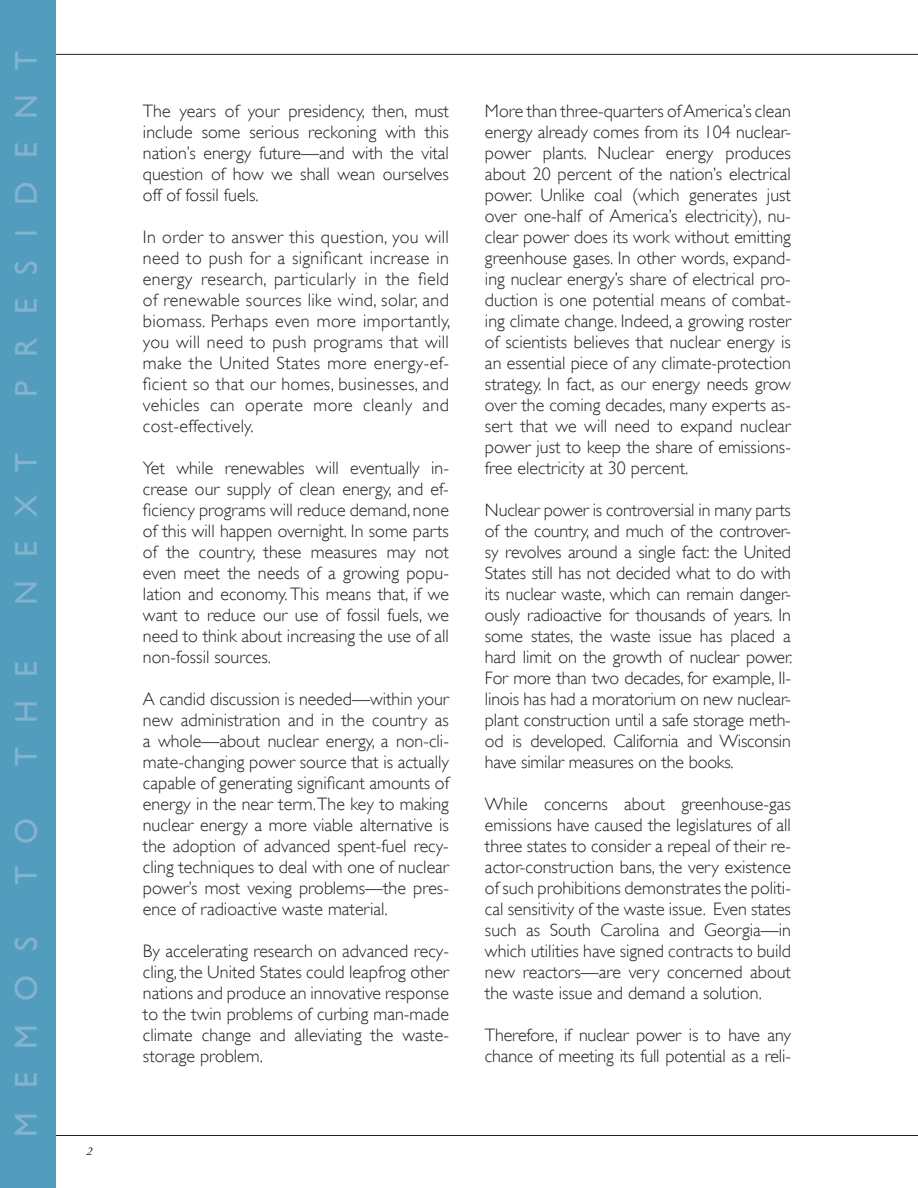
<style>
.page{position:relative;width:918px;height:1188px;background:#fff}
.page>*{position:absolute;margin:0;border:0;box-sizing:border-box;transform-origin:0 0}
.t1{font:31.5px "Gill Sans";letter-spacing:.75em;color:#83b3cf}
.t2{font:300 18px/21px "Gill Sans";color:#231f20;text-align:justify}
.t3{font:italic 12px "Adobe Garamond";color:#231f20}
</style>
<div class="page">
<hr style="left:0;top:1135px;width:918px;height:1px;background:#231f20">
<hr style="left:0;top:54px;width:918px;height:1px;background:#231f20">
<div style="left:0;top:1px;width:55px;height:1187px;background:#529cbe"></div>
<h1 class="t1" style="left:8px;top:397px;width:344px;rotate:-90deg">president</h1>
<h1 class="t1" style="left:8px;top:605px;width:146px;rotate:-90deg">next</h1>
<h1 class="t1" style="left:8px;top:766px;width:103px;rotate:-90deg">the</h1>
<h1 class="t1" style="left:8px;top:885px;width:68px;rotate:-90deg">t o</h1>
<h1 class="t1" style="left:8px;top:1137px;width:199px;rotate:-90deg">Memos</h1>
<p class="t3" style="left:86px;top:1145px;width:7px">2</p>
<p class="t2" style="left:143px;top:101px;width:308px">The years of your presidency, then, must include some serious reckoning with this nation’s energy future—and with the vital question of how we shall wean ourselves off of fossil fuels.</p>
<p class="t2" style="left:143px;top:227px;width:309px">In order to answer this question, you will need to push for a significant increase in energy research, particularly in the field of renewable sources like wind, solar, and biomass. Perhaps even more importantly, you will need to push programs that will make the United States more energy-ef&shy;ficient so that our homes, businesses, and vehicles can operate more cleanly and cost-effectively.</p>
<p class="t2" style="left:143px;top:458px;width:308px">Yet while renewables will eventually in&shy;crease our supply of clean energy, and ef&shy;ficiency programs will reduce demand, none of this will happen overnight. In some parts of the country, these measures may not even meet the needs of a growing popu&shy;lation and economy. This means that, if we want to reduce our use of fossil fuels, we need to think about increasing the use of all non-fossil sources.</p>
<p class="t2" style="left:143px;top:689px;width:308px">A candid discussion is needed—within your new administration and in the country as a whole—about nuclear energy, a non-cli&shy;mate-changing power source that is actually capable of generating significant amounts of energy in the near term. The key to making nuclear energy a more viable alternative is the adoption of advanced spent-fuel recy&shy;cling techniques to deal with one of nuclear power’s most vexing problems—the pres&shy;ence of radioactive waste material.</p>
<p class="t2" style="left:143px;top:941px;width:308px">By accelerating research on advanced recy&shy;cling, the United States could leapfrog other nations and produce an innovative response to the twin problems of curbing man-made climate change and alleviating the waste&shy;storage problem.</p>
<p class="t2" style="left:485px;top:100px;width:308px">More than three-quarters of America’s clean energy already comes from its 104 nuclear&shy;power plants. Nuclear energy produces about 20 percent of the nation’s electrical power. Unlike coal (which generates just over one-half of America’s electricity), nu&shy;clear power does its work without emitting greenhouse gases. In other words, expand&shy;ing nuclear energy’s share of electrical pro&shy;duction is one potential means of combat&shy;ing climate change. Indeed, a growing roster of scientists believes that nuclear energy is an essential piece of any climate-protection strategy. In fact, as our energy needs grow over the coming decades, many experts as&shy;sert that we will need to expand nuclear power just to keep the share of emissions&shy;free electricity at 30 percent.</p>
<p class="t2" style="left:485px;top:499px;width:309px">Nuclear power is controversial in many parts of the country, and much of the controver&shy;sy revolves around a single fact: the United States still has not decided what to do with its nuclear waste, which can remain danger&shy;ously radioactive for thousands of years. In some states, the waste issue has placed a hard limit on the growth of nuclear power.<br>For more than two decades, for example, Il&shy;linois has had a moratorium on new nuclear&shy;plant construction until a safe storage meth&shy;od is developed. California and Wisconsin have similar measures on the books.</p>
<p class="t2" style="left:485px;top:794px;width:308px">While concerns about greenhouse-gas emissions have caused the legislatures of all three states to consider a repeal of their re&shy;actor-construction bans, the very existence of such prohibitions demonstrates the politi&shy;cal sensitivity of the waste issue. Even states such as South Carolina and Georgia—in which utilities have signed contracts to build new reactors—are very concerned about the waste issue and demand a solution.</p>
<p class="t2" style="left:485px;top:1025px;width:308px">Therefore, if nuclear power is to have any chance of meeting its full potential as a reli-</p>
</div>
